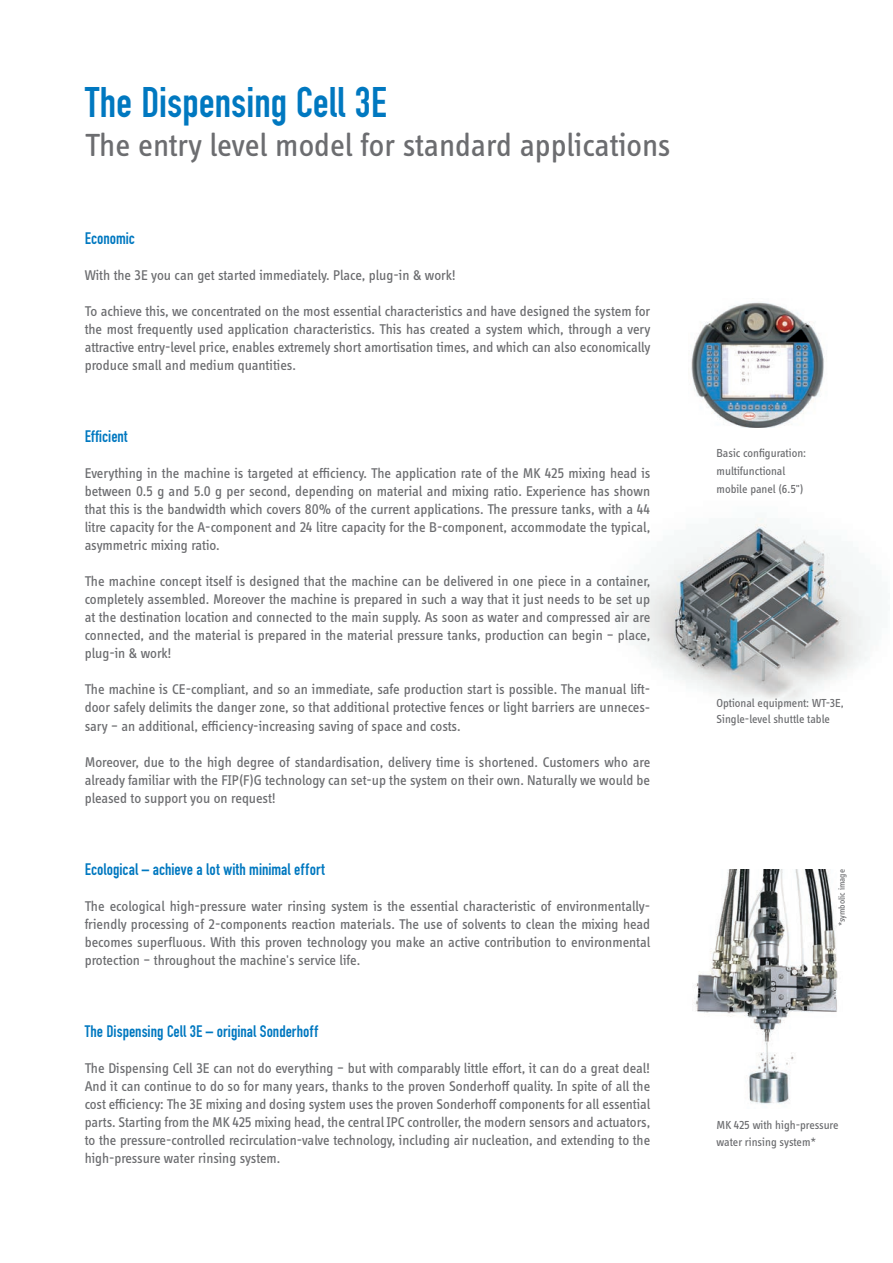
<style>
.page{position:relative;width:893px;height:1263px;background:#fff}
.page>*{position:absolute;margin:0;border:0;box-sizing:border-box;transform-origin:0 0}
.t1{font:45px "Engschrift DIND";color:#0078c0}
.t2{font:33px "Info Display OT";color:#6c6d70}
.t3{font:17.55px "Engschrift DIND";color:#0078c0}
.t4{font:14.55px/18px "Info Display OT";color:#6c6d70;text-align:justify}
.t5{font:12px/18px "Info Display OT";color:#6c6d70}
.t6{font:9px "Info Display OT";color:#6c6d70}
</style>
<div class="page">
<img style="left:628px;top:518px;width:243px;height:185px">
<img style="left:691px;top:302px;width:133px;height:126px">
<img style="left:692px;top:869px;width:146px;height:235px">
<h1 class="t1" style="left:85px;top:78px;width:303px">The Dispensing Cell 3E</h1>
<h2 class="t2" style="left:85px;top:125px;width:587px">The entry level model for standard applications</h2>
<p class="t3" style="left:85px;top:229px;width:52px">Economic</p>
<p class="t4" style="left:85px;top:266px;width:373px">With the 3E you can get started immediately. Place, plug-in &amp; work!</p>
<p class="t4" style="left:85px;top:302px;width:567px">To achieve this, we concentrated on the most essential characteristics and have designed the system for the most frequently used application characteristics. This has created a system which, through a very attractive entry-level price, enables extremely short amortisation times, and which can also economically produce small and medium quantities.</p>
<p class="t3" style="left:85px;top:427px;width:45px">Efficient</p>
<p class="t4" style="left:85px;top:464px;width:567px">Everything in the machine is targeted at efficiency. The application rate of the MK 425 mixing head is between 0.5 g and 5.0 g per second, depending on material and mixing ratio. Experience has shown that this is the bandwidth which covers 80% of the current applications. The pressure tanks, with a 44 litre capacity for the A-component and 24 litre capacity for the B-component, accommodate the typical, asymmetric mixing ratio.</p>
<p class="t4" style="left:85px;top:572px;width:567px">The machine concept itself is designed that the machine can be delivered in one piece in a container, completely assembled. Moreover the machine is prepared in such a way that it just needs to be set up at the destination location and connected to the main supply. As soon as water and compressed air are connected, and the material is prepared in the material pressure tanks, production can begin – place, plug-in &amp; work!</p>
<p class="t4" style="left:85px;top:680px;width:567px">The machine is CE-compliant, and so an immediate, safe production start is possible. The manual lift&shy;door safely delimits the danger zone, so that additional protective fences or light barriers are unneces&shy;sary – an additional, efficiency-increasing saving of space and costs.</p>
<p class="t4" style="left:85px;top:752px;width:567px">Moreover, due to the high degree of standardisation, delivery time is shortened. Customers who are already familiar with the FIP(F)G technology can set-up the system on their own. Naturally we would be pleased to support you on request!</p>
<p class="t3" style="left:85px;top:859px;width:242px">Ecological – achieve a lot with minimal effort</p>
<p class="t4" style="left:85px;top:896px;width:567px">The ecological high-pressure water rinsing system is the essential characteristic of environmentally&shy;friendly processing of 2-components reaction materials. The use of solvents to clean the mixing head becomes superfluous. With this proven technology you make an active contribution to environmental protection – throughout the machine's service life.</p>
<p class="t3" style="left:85px;top:1021px;width:235px">The Dispensing Cell 3E – original Sonderhoff</p>
<p class="t4" style="left:85px;top:1058px;width:567px">The Dispensing Cell 3E can not do everything – but with comparably little effort, it can do a great deal!<br>And it can continue to do so for many years, thanks to the proven Sonderhoff quality. In spite of all the cost efficiency: The 3E mixing and dosing system uses the proven Sonderhoff components for all essential parts. Starting from the MK 425 mixing head, the central IPC controller, the modern sensors and actuators, to the pressure-controlled recirculation-valve technology, including air nucleation, and extending to the high-pressure water rinsing system.</p>
<p class="t5" style="left:716px;top:444px;width:91px">Basic configuration: multifunctional mobile panel (6.5")</p>
<p class="t5" style="left:716px;top:694px;width:129px;line-height:16.5px">Optional equipment: WT-3E,<br>Single-level shuttle table</p>
<p class="t6" style="left:836px;top:926px;width:58px;rotate:-90deg">*symbolic image</p>
<p class="t5" style="left:716px;top:1116px;width:123px;line-height:16.6px">MK 425 with high-pressure water rinsing system*</p>
</div>
